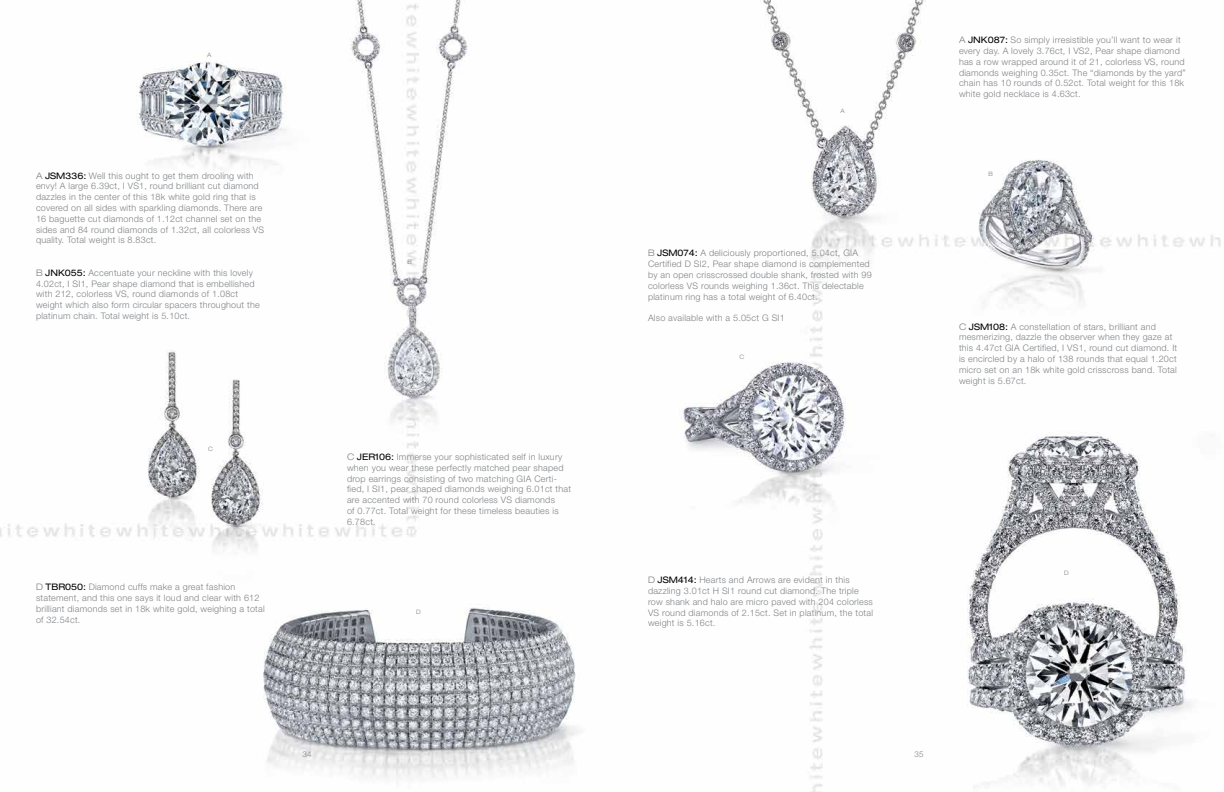
<style>
.page{position:relative;width:1224px;height:792px;background:#fff}
.page>*{position:absolute;margin:0;border:0;box-sizing:border-box;transform-origin:0 0}
.t1{font:300 9px/10.8px "Helvetica Neue";letter-spacing:.025em;color:#808285}
.t2{font:300 8px "Helvetica Neue";color:#808285}
.t3{font:300 expanded 6px "Helvetica Neue";color:#808285}
.s1{font-stretch:expanded}
.s2{font-weight:400;font-stretch:expanded;color:#000}
</style>
<div class="page">
<img style="left:0;top:0;width:1221px;height:792px">
<p class="t3" style="left:207px;top:51px;width:6px">A</p>
<p class="t1" style="left:36px;top:170px;width:230px"><span class="s1">A</span> <span class="s2">JSM336:</span> Well this ought to get them drooling with envy! A large 6.39ct, I VS1, round brilliant cut diamond dazzles in the center of this 18k white gold ring that is covered on all sides with sparkling diamonds. There are 16 baguette cut diamonds of 1.12ct channel set on the sides and 84 round diamonds of 1.32ct, all colorless VS quality. Total weight is 8.83ct.</p>
<p class="t1" style="left:36px;top:267px;width:225px"><span class="s1">B</span> <span class="s2">JNK055:</span> Accentuate your neckline with this lovely 4.02ct, I SI1, Pear shape diamond that is embellished with 212, colorless VS, round diamonds of 1.08ct weight which also form circular spacers throughout the platinum chain. Total weight is 5.10ct.</p>
<p class="t3" style="left:208px;top:445px;width:6px">C</p>
<p class="t1" style="left:36px;top:582px;width:230px"><span class="s1">D</span> <span class="s2">TBR050:</span> Diamond cuffs make a great fashion statement, and this one says it loud and clear with 612 brilliant diamonds set in 18k white gold, weighing a total of 32.54ct.</p>
<p class="t3" style="left:408px;top:258px;width:6px">B</p>
<p class="t1" style="left:347px;top:451px;width:225px"><span class="s1">C</span> <span class="s2">JER106:</span> Immerse your sophisticated self in luxury when you wear these perfectly matched pear shaped drop earrings consisting of two matching GIA Certi&shy;fied, I SI1, pear shaped diamonds weighing 6.01ct that are accented with 70 round colorless VS diamonds<br>of 0.77ct. Total weight for these timeless beauties is 6.78ct.</p>
<p class="t3" style="left:416px;top:608px;width:6px">D</p>
<p class="t3" style="left:841px;top:107px;width:6px">A</p>
<p class="t1" style="left:648px;top:248px;width:225px"><span class="s1">B</span> <span class="s2">JSM074:</span> A deliciously proportioned, 5.04ct, GIA Certified D SI2, Pear shape diamond is complemented by an open crisscrossed double shank, frosted with 99 colorless VS rounds weighing 1.36ct. This delectable platinum ring has a total weight of 6.40ct.</p>
<p class="t1" style="left:648px;top:312px;width:138px">Also available with a 5.05ct G SI1</p>
<p class="t3" style="left:739px;top:353px;width:6px">C</p>
<p class="t1" style="left:648px;top:574px;width:227px"><span class="s1">D</span> <span class="s2">JSM414:</span> Hearts and Arrows are evident in this dazzling 3.01ct H SI1 round cut diamond. The triple row shank and halo are micro paved with 204 colorless VS round diamonds of 2.15ct. Set in platinum, the total weight is 5.16ct.</p>
<p class="t1" style="left:959px;top:34px;width:228px"><span class="s1">A</span> <span class="s2">JNK087:</span> So simply irresistible you’ll want to wear it every day. A lovely 3.76ct, I VS2, Pear shape diamond has a row wrapped around it of 21, colorless VS, round diamonds weighing 0.35ct. The “diamonds by the yard” chain has 10 rounds of 0.52ct. Total weight for this 18k white gold necklace is 4.63ct.</p>
<p class="t3" style="left:989px;top:170px;width:6px">B</p>
<p class="t1" style="left:959px;top:321px;width:220px"><span class="s1">C</span> <span class="s2">JSM108:</span> A constellation of stars, brilliant and mesmerizing, dazzle the observer when they gaze at this 4.47ct GIA Certified, I VS1, round cut diamond. It is encircled by a halo of 138 rounds that equal 1.20ct micro set on an 18k white gold crisscross band. Total weight is 5.67ct.</p>
<p class="t3" style="left:1064px;top:569px;width:6px">D</p>
<p class="t2" style="left:303px;top:749px;width:10px">34</p>
<p class="t2" style="left:915px;top:749px;width:10px">35</p>
</div>
